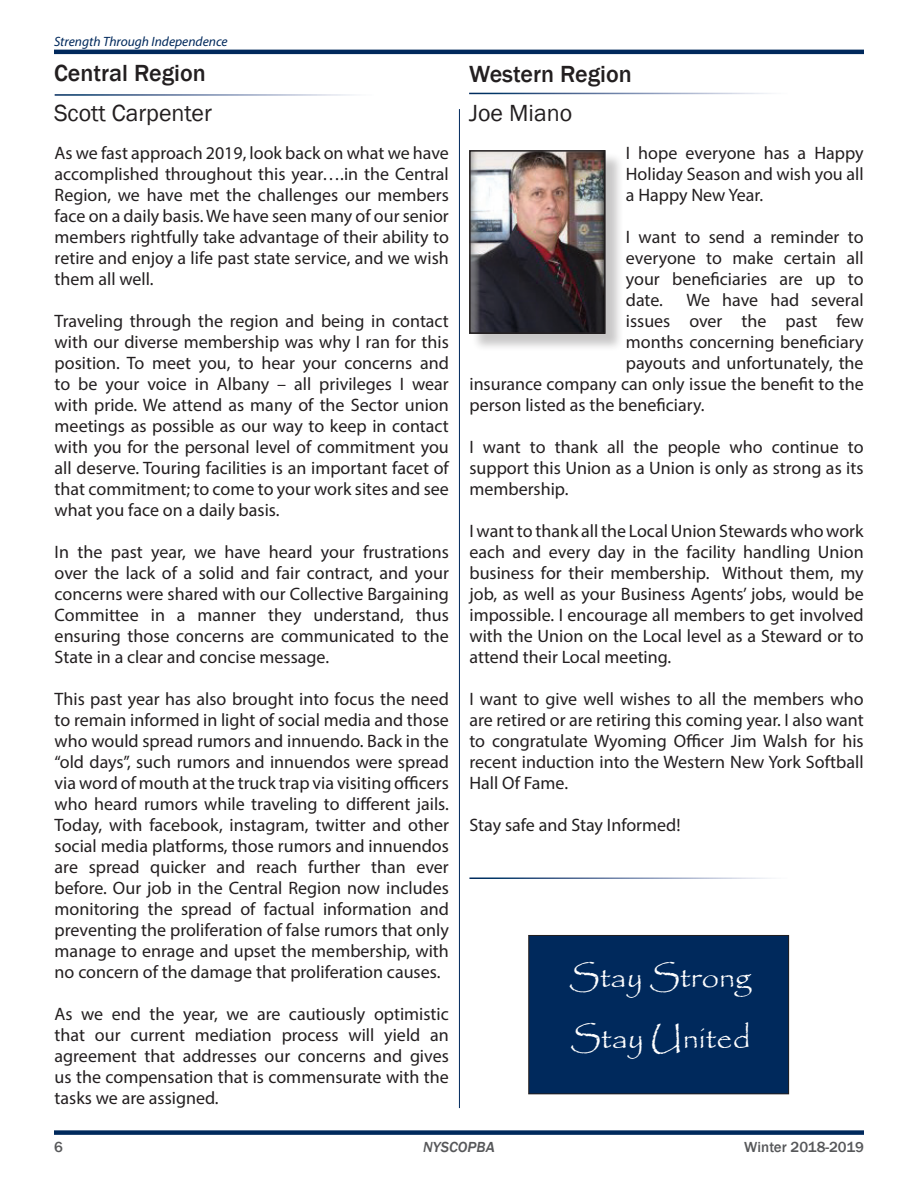
<style>
.page{position:relative;width:918px;height:1188px;background:#fff}
.page>*{position:absolute;margin:0;border:0;box-sizing:border-box;transform-origin:0 0}
.t1{font:31.5px/61.5px "Papyrus";color:#fff}
.t2{font:500 24px "Franklin Gothic";color:#231f20}
.t3{font:24px "Franklin Gothic";color:#231f20}
.t4{font:18px/21px "Myriad Pro";color:#231f20;text-align:justify}
.t5{font:500 15px "Franklin Gothic";color:#57585a}
.t6{font:italic 500 15px "Franklin Gothic";color:#57585a}
.t7{font:italic 13.5px "Myriad Pro";color:#00295c}
</style>
<div class="page">
<hr style="left:54px;top:50px;width:810px;height:4px;background:#00295c">
<div style="left:54px;top:1130px;width:810px;height:5px;background:#00295c"></div>
<div style="left:529px;top:935px;width:260px;height:159px;background:#00295c"></div>
<div style="left:529px;top:935px;width:260px;height:159px;border:1px solid #231f20"></div>
<div style="left:471px;top:152px;width:153px;height:201px;background:#231f20;opacity:.25"></div>
<img style="left:472px;top:153px;width:131px;height:178px">
<div style="left:469px;top:150px;width:137px;height:184px;border:2px solid #231f20"></div>
<hr style="left:459px;top:109px;width:1px;height:999px;background:#00295c">
<p class="t7" style="left:54px;top:33px;width:175px">Strength Through Independence</p>
<h2 class="t2" style="left:54px;top:58px;width:153px">Central Region</h2>
<h2 class="t3" style="left:54px;top:98px;width:159px">Scott Carpenter</h2>
<p class="t4" style="left:55px;top:142px;width:396px">As we fast approach 2019, look back on what we have accomplished throughout this year….in the Central Region, we have met the challenges our members face on a daily basis. We have seen many of our senior members rightfully take advantage of their ability to retire and enjoy a life past state service, and we wish them all well.</p>
<p class="t4" style="left:55px;top:311px;width:396px">Traveling through the region and being in contact with our diverse membership was why I ran for this position. To meet you, to hear your concerns and to be your voice in Albany – all privileges I wear with pride. We attend as many of the Sector union meetings as possible as our way to keep in contact with you for the personal level of commitment you all deserve. Touring facilities is an important facet of that commitment; to come to your work sites and see what you face on a daily basis.</p>
<p class="t4" style="left:55px;top:542px;width:396px">In the past year, we have heard your frustrations over the lack of a solid and fair contract, and your concerns were shared with our Collective Bargaining Committee in a manner they understand, thus ensuring those concerns are communicated to the State in a clear and concise message.</p>
<p class="t4" style="left:55px;top:689px;width:396px">This past year has also brought into focus the need to remain informed in light of social media and those who would spread rumors and innuendo. Back in the “old days”, such rumors and innuendos were spread via word of mouth at the truck trap via visiting officers who heard rumors while traveling to different jails.<br>Today, with facebook, instagram, twitter and other social media platforms, those rumors and innuendos are spread quicker and reach further than ever before. Our job in the Central Region now includes monitoring the spread of factual information and preventing the proliferation of false rumors that only manage to enrage and upset the membership, with no concern of the damage that proliferation causes.</p>
<p class="t4" style="left:55px;top:1004px;width:396px">As we end the year, we are cautiously optimistic that our current mediation process will yield an agreement that addresses our concerns and gives us the compensation that is commensurate with the tasks we are assigned.</p>
<h2 class="t2" style="left:469px;top:59px;width:164px">Western Region</h2>
<h2 class="t3" style="left:469px;top:98px;width:105px">Joe Miano</h2>
<p class="t4" style="left:626px;top:142px;width:239px">I hope everyone has a Happy Holiday Season and wish you all a Happy New Year.</p>
<p class="t4" style="left:626px;top:226px;width:239px">I want to send a reminder to everyone to make certain all your beneficiaries are up to date.</p>
<p class="t4" style="left:687px;top:290px;width:179px">We have had several</p>
<p class="t4" style="left:626px;top:311px;width:239px">issues over the past few</p>
<p class="t4" style="left:626px;top:332px;width:239px">months concerning beneficiary</p>
<p class="t4" style="left:626px;top:353px;width:239px">payouts and unfortunately, the</p>
<p class="t4" style="left:469px;top:374px;width:396px">insurance company can only issue the benefit to the</p>
<p class="t4" style="left:469px;top:395px;width:237px">person listed as the beneficiary.</p>
<p class="t4" style="left:469px;top:437px;width:396px">I want to thank all the people who continue to support this Union as a Union is only as strong as its membership.</p>
<p class="t4" style="left:469px;top:521px;width:396px">I want to thank all the Local Union Stewards who work each and every day in the facility handling Union business for their membership. Without them, my job, as well as your Business Agents’ jobs, would be impossible. I encourage all members to get involved with the Union on the Local level as a Steward or to attend their Local meeting.</p>
<p class="t4" style="left:469px;top:689px;width:396px">I want to give well wishes to all the members who are retired or are retiring this coming year. I also want to congratulate Wyoming Officer Jim Walsh for his recent induction into the Western New York Softball Hall Of Fame.</p>
<p class="t4" style="left:469px;top:815px;width:213px">Stay safe and Stay Informed!</p>
<h1 class="t1" style="left:569px;top:945px;width:184px">Stay Strong<br>Stay United</h1>
<p class="t5" style="left:54px;top:1138px;width:10px">6</p>
<p class="t6" style="left:423px;top:1138px;width:73px">NYSCOPBA</p>
<p class="t5" style="left:744px;top:1138px;width:121px">Winter 2018-2019</p>
</div>
